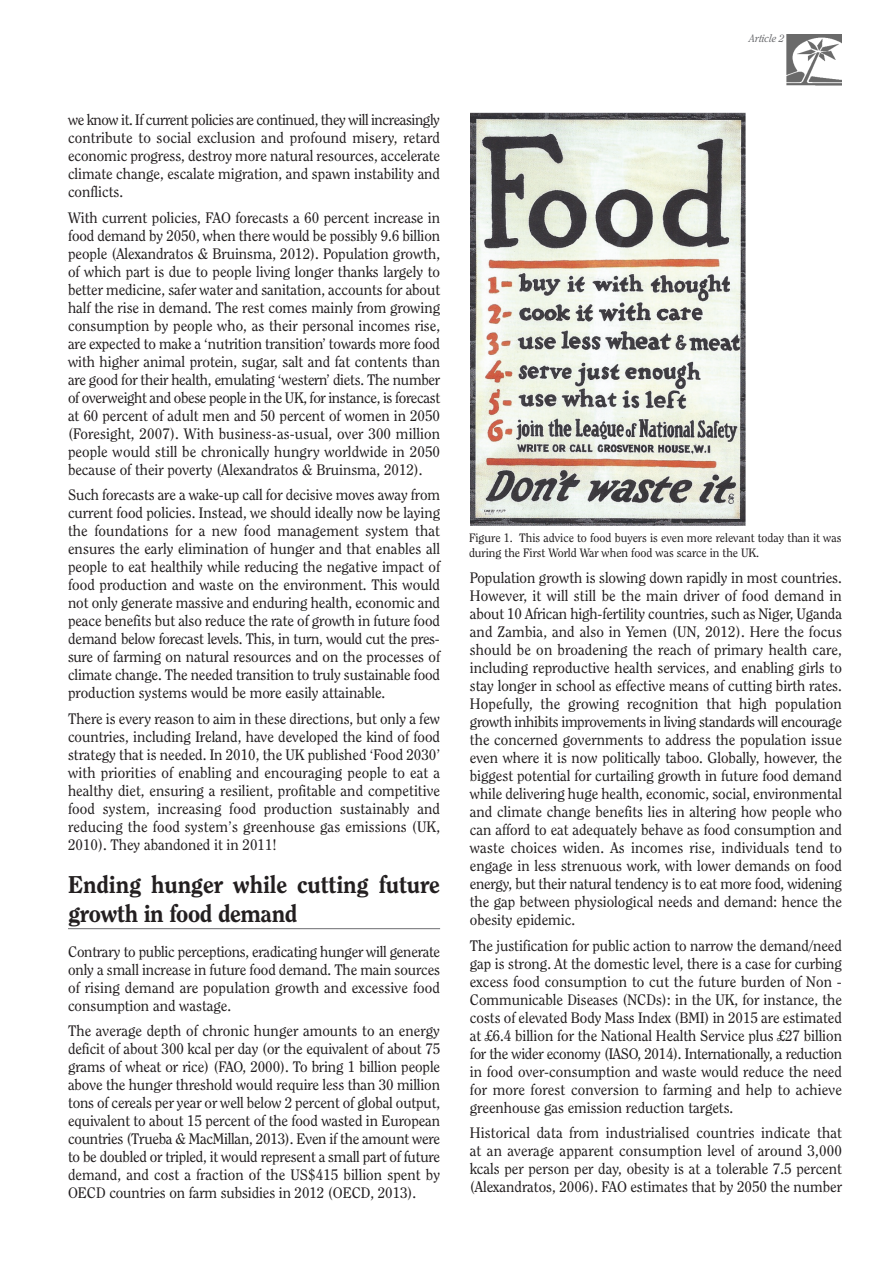
<style>
.page{position:relative;width:893px;height:1263px;background:#fff}
.page>*{position:absolute;margin:0;border:0;box-sizing:border-box;transform-origin:0 0}
.t1{font:800 24px/28.8px "Clearface IT Cby BT";letter-spacing:-.01em;color:#231f20}
.t2{font:15px/18px "Clearface IT Cby BT";color:#231f20;text-align:justify}
.t3{font:12px/14.4px "Clearface IT Cby BT";color:#231f20}
.t4{font:italic 10.5px "Clearface IT Cby BT";color:#6c6d70}
</style>
<div class="page">
<img style="left:786px;top:35px;width:56px;height:50px">
<img style="left:470px;top:112px;width:276px;height:414px">
<hr style="left:68px;top:928px;width:372px;height:1px;background:#6c6d70">
<p class="t4" style="left:749px;top:34px;width:37px">Article 2</p>
<p class="t2" style="left:68px;top:112px;width:374px">we know it. If current policies are continued, they will increasingly contribute to social exclusion and profound misery, retard economic progress, destroy more natural resources, accelerate climate change, escalate migration, and spawn instability and conflicts.</p>
<p class="t2" style="left:68px;top:210px;width:374px">With current policies, FAO forecasts a 60 percent increase in food demand by 2050, when there would be possibly 9.6 billion people (Alexandratos &amp; Bruinsma, 2012). Population growth, of which part is due to people living longer thanks largely to better medicine, safer water and sanitation, accounts for about half the rise in demand. The rest comes mainly from growing consumption by people who, as their personal incomes rise, are expected to make a ‘nutrition transition’ towards more food with higher animal protein, sugar, salt and fat contents than are good for their health, emulating ‘western’ diets. The number of overweight and obese people in the UK, for instance, is forecast at 60 percent of adult men and 50 percent of women in 2050 (Foresight, 2007). With business-as-usual, over 300 million people would still be chronically hungry worldwide in 2050 because of their poverty (Alexandratos &amp; Bruinsma, 2012).</p>
<p class="t2" style="left:68px;top:487px;width:374px">Such forecasts are a wake-up call for decisive moves away from current food policies. Instead, we should ideally now be laying the foundations for a new food management system that ensures the early elimination of hunger and that enables all people to eat healthily while reducing the negative impact of food production and waste on the environment. This would not only generate massive and enduring health, economic and peace benefits but also reduce the rate of growth in future food demand below forecast levels. This, in turn, would cut the pres&shy;sure of farming on natural resources and on the processes of climate change. The needed transition to truly sustainable food production systems would be more easily attainable.</p>
<p class="t2" style="left:68px;top:711px;width:374px">There is every reason to aim in these directions, but only a few countries, including Ireland, have developed the kind of food strategy that is needed. In 2010, the UK published ‘Food 2030’ with priorities of enabling and encouraging people to eat a healthy diet, ensuring a resilient, profitable and competitive food system, increasing food production sustainably and reducing the food system’s greenhouse gas emissions (UK, 2010). They abandoned it in 2011!</p>
<h1 class="t1" style="left:68px;top:871px;width:374px">Ending hunger while cutting future growth in food demand</h1>
<p class="t2" style="left:68px;top:943px;width:374px">Contrary to public perceptions, eradicating hunger will generate only a small increase in future food demand. The main sources of rising demand are population growth and excessive food consumption and wastage.</p>
<p class="t2" style="left:68px;top:1023px;width:374px">The average depth of chronic hunger amounts to an energy deficit of about 300 kcal per day (or the equivalent of about 75 grams of wheat or rice) (FAO, 2000). To bring 1 billion people above the hunger threshold would require less than 30 million tons of cereals per year or well below 2 percent of global output, equivalent to about 15 percent of the food wasted in European countries (Trueba &amp; MacMillan, 2013). Even if the amount were to be doubled or tripled, it would represent a small part of future demand, and cost a fraction of the US$415 billion spent by OECD countries on farm subsidies in 2012 (OECD, 2013).</p>
<p class="t3" style="left:469px;top:531px;width:374px">Figure 1. This advice to food buyers is even more relevant today than it was during the First World War when food was scarce in the UK.</p>
<p class="t2" style="left:470px;top:570px;width:374px">Population growth is slowing down rapidly in most countries.<br>However, it will still be the main driver of food demand in about 10 African high-fertility countries, such as Niger, Uganda and Zambia, and also in Yemen (UN, 2012). Here the focus should be on broadening the reach of primary health care, including reproductive health services, and enabling girls to stay longer in school as effective means of cutting birth rates.<br>Hopefully, the growing recognition that high population growth inhibits improvements in living standards will encourage the concerned governments to address the population issue even where it is now politically taboo. Globally, however, the biggest potential for curtailing growth in future food demand while delivering huge health, economic, social, environmental and climate change benefits lies in altering how people who can afford to eat adequately behave as food consumption and waste choices widen. As incomes rise, individuals tend to engage in less strenuous work, with lower demands on food energy, but their natural tendency is to eat more food, widening the gap between physiological needs and demand: hence the obesity epidemic.</p>
<p class="t2" style="left:470px;top:937px;width:374px">The justification for public action to narrow the demand/need gap is strong. At the domestic level, there is a case for curbing excess food consumption to cut the future burden of Non - Communicable Diseases (NCDs): in the UK, for instance, the costs of elevated Body Mass Index (BMI) in 2015 are estimated at £6.4 billion for the National Health Service plus £27 billion for the wider economy (IASO, 2014). Internationally, a reduction in food over-consumption and waste would reduce the need for more forest conversion to farming and help to achieve greenhouse gas emission reduction targets.</p>
<p class="t2" style="left:470px;top:1125px;width:374px">Historical data from industrialised countries indicate that at an average apparent consumption level of around 3,000 kcals per person per day, obesity is at a tolerable 7.5 percent (Alexandratos, 2006). FAO estimates that by 2050 the number</p>
</div>
